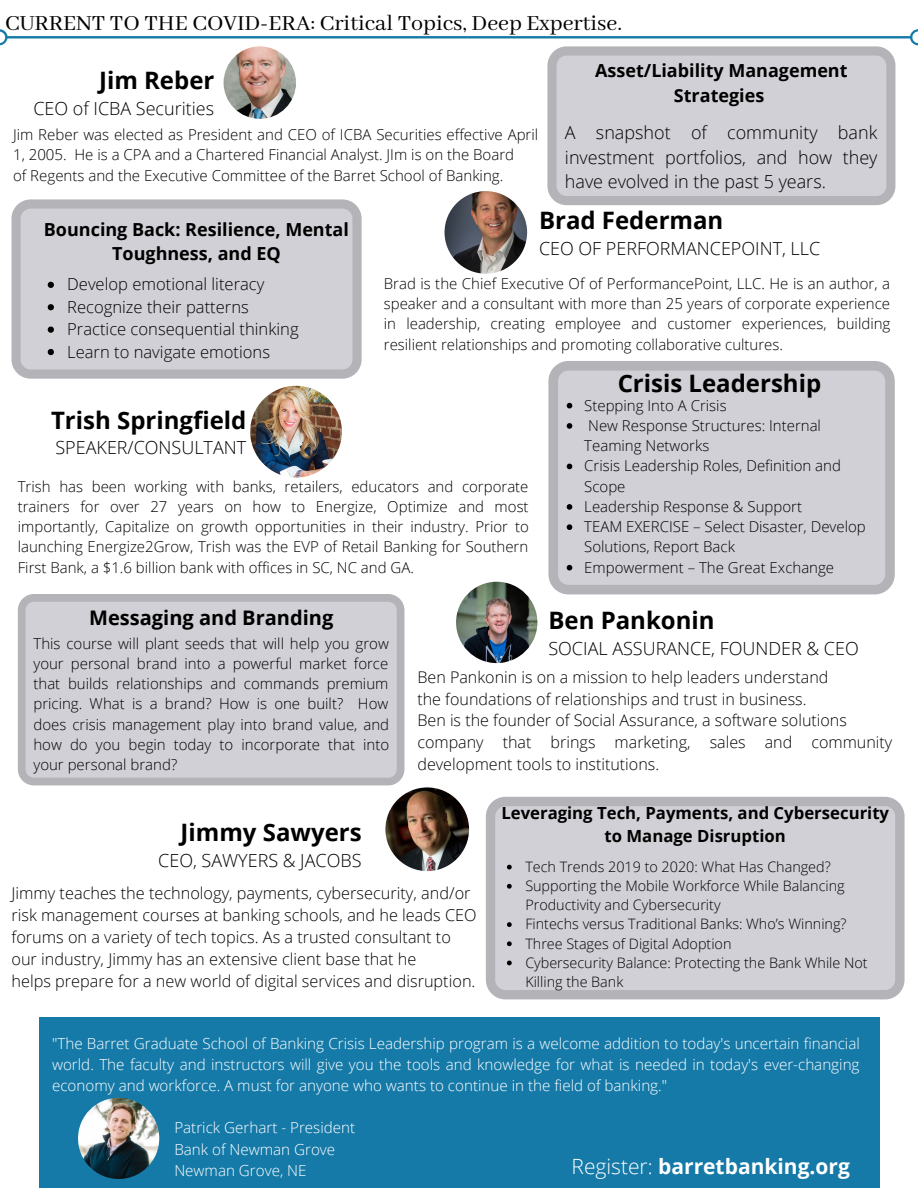
<style>
.page{position:relative;width:918px;height:1188px;background:#fff}
.page>*{position:absolute;margin:0;border:0;box-sizing:border-box;transform-origin:0 0}
.t1{font:700 24px "Open Sans";color:#000}
.t2{font:24px "Abhaya Libre";color:#000}
.t3{font:700 21px "Open Sans";color:#fff}
.t4{font:700 20.1px "Open Sans";color:#000}
.t5{font:300 18px/24.8px "Open Sans";color:#000;text-align:justify}
.t6{font:700 18px/24.8px "Open Sans";color:#000;text-align:center}
.t7{font:700 16.8px/22.8px "Open Sans";color:#000;text-align:center}
.t8{font:300 16.65px/22.4px "Open Sans";color:#000}
.t9{font:300 16.35px/22px "Open Sans";color:#000}
.t10{font:300 16.05px/21.8px "Open Sans";color:#000}
.t11{font:300 15.15px/21.1px "Open Sans";color:#fff;text-align:justify}
.t12{font:300 15px/20.2px "Open Sans";color:#000;text-align:justify}
.t13{font:300 14.4px/19.2px "Open Sans";color:#000}
.s1{font-weight:300}
</style>
<div class="page">
<div style="left:39px;top:1017px;width:840px;height:171px;background:#157aa8"></div>
<img style="left:78px;top:1098px;width:81px;height:81px;border-radius:50%">
<img style="left:224px;top:46px;width:72px;height:73px;border-radius:50%">
<svg style="left:547px;top:46px;width:348px;height:159px;background:#ccccd1"></svg>
<svg style="left:11px;top:199px;width:351px;height:180px;background:#cdccd2"></svg>
<svg style="left:48px;top:282px;width:6px;height:6px"></svg>
<svg style="left:48px;top:304px;width:6px;height:6px"></svg>
<svg style="left:48px;top:327px;width:6px;height:6px"></svg>
<svg style="left:48px;top:349px;width:6px;height:6px"></svg>
<img style="left:445px;top:191px;width:82px;height:83px;border-radius:50%">
<img style="left:250px;top:386px;width:92px;height:91px;border-radius:50%">
<svg style="left:548px;top:361px;width:347px;height:233px;background:#cdccd2"></svg>
<svg style="left:567px;top:403px;width:5px;height:5px"></svg>
<svg style="left:567px;top:423px;width:5px;height:6px"></svg>
<svg style="left:567px;top:464px;width:5px;height:5px"></svg>
<svg style="left:567px;top:504px;width:5px;height:6px"></svg>
<svg style="left:567px;top:524px;width:5px;height:6px"></svg>
<svg style="left:567px;top:565px;width:5px;height:5px"></svg>
<svg style="left:0;top:29px;width:918px;height:16px"></svg>
<svg style="left:18px;top:594px;width:386px;height:191px;background:#cdccd2"></svg>
<img style="left:456px;top:582px;width:81px;height:81px;border-radius:50%">
<img style="left:385px;top:787px;width:84px;height:84px;border-radius:50%">
<svg style="left:486px;top:797px;width:419px;height:202px;background:#cdccd2"></svg>
<svg style="left:507px;top:865px;width:5px;height:4px"></svg>
<svg style="left:507px;top:884px;width:5px;height:5px"></svg>
<svg style="left:507px;top:922px;width:5px;height:5px"></svg>
<svg style="left:507px;top:941px;width:5px;height:5px"></svg>
<svg style="left:507px;top:961px;width:5px;height:4px"></svg>
<h1 class="t2" style="left:5px;top:10px;width:618px">CURRENT TO THE COVID-ERA: Critical Topics, Deep Expertise.</h1>
<h1 class="t1" style="left:99px;top:64px;width:117px">Jim Reber</h1>
<p class="t5" style="left:33px;top:96px;width:182px">CEO of ICBA Securities</p>
<p class="t12" style="left:13px;top:124px;width:527px;text-align:left">Jim Reber was elected as President and CEO of ICBA Securities effective April<br>1, 2005. He is a CPA and a Chartered Financial Analyst. JIm is on the Board<br>of Regents and the Executive Committee of the Barret School of Banking.</p>
<p class="t6" style="left:595px;top:58px;width:254px">Asset/Liability Management<br>Strategies</p>
<p class="t5" style="left:565px;top:119px;width:314px">A snapshot of community bank investment portfolios, and how they have evolved in the past 5 years.</p>
<p class="t6" style="left:44px;top:216px;width:307px">Bouncing Back: Resilience, Mental<br>Toughness, and EQ</p>
<p class="t8" style="left:67px;top:273px;width:233px">Develop emotional literacy<br>Recognize their patterns<br>Practice consequential thinking<br>Learn to navigate emotions</p>
<h1 class="t1" style="left:539px;top:204px;width:186px">Brad Federman</h1>
<p class="t5" style="left:539px;top:236px;width:283px">CEO OF PERFORMANCEPOINT, LLC</p>
<p class="t12" style="left:384px;top:273px;width:508px">Brad is the Chief Executive Of of PerformancePoint, LLC. He is an author, a speaker and a consultant with more than 25 years of corporate experience in leadership, creating employee and customer experiences, building resilient relationships and promoting collaborative cultures.</p>
<h1 class="t1" style="left:51px;top:403px;width:197px">Trish Springfield</h1>
<p class="t5" style="left:56px;top:435px;width:192px">SPEAKER/CONSULTANT</p>
<p class="t12" style="left:18px;top:476px;width:513px">Trish has been working with banks, retailers, educators and corporate trainers for over 27 years on how to Energize, Optimize and most importantly, Capitalize on growth opportunities in their industry. Prior to launching Energize2Grow, Trish was the EVP of Retail Banking for Southern First Bank, a $1.6 billion bank with offices in SC, NC and GA.</p>
<h1 class="t1" style="left:618px;top:367px;width:205px">Crisis Leadership</h1>
<p class="t12" style="left:584px;top:395px;width:283px;text-align:left">Stepping Into A Crisis<br>New Response Structures: Internal<br>Teaming Networks<br>Crisis Leadership Roles, Definition and<br>Scope<br>Leadership Response &amp; Support<br>TEAM EXERCISE – Select Disaster, Develop<br>Solutions, Report Back<br>Empowerment – The Great Exchange</p>
<h3 class="t4" style="left:89px;top:604px;width:246px">Messaging and Branding</h3>
<p class="t12" style="left:33px;top:633px;width:357px">This course will plant seeds that will help you grow your personal brand into a powerful market force that builds relationships and commands premium pricing. What is a brand? How is one built? How does crisis management play into brand value, and how do you begin today to incorporate that into your personal brand?</p>
<h1 class="t1" style="left:548px;top:604px;width:168px">Ben Pankonin</h1>
<p class="t5" style="left:548px;top:636px;width:312px">SOCIAL ASSURANCE, FOUNDER &amp; CEO</p>
<p class="t10" style="left:417px;top:666px;width:476px">Ben Pankonin is on a mission to help leaders understand<br>the foundations of relationships and trust in business.<br>Ben is the founder of Social Assurance, a software solutions company that brings marketing, sales and community development tools to institutions.</p>
<h1 class="t1" style="left:181px;top:816px;width:183px">Jimmy Sawyers</h1>
<p class="t5" style="left:158px;top:848px;width:205px">CEO, SAWYERS &amp; JACOBS</p>
<p class="t9" style="left:11px;top:882px;width:467px">Jimmy teaches the technology, payments, cybersecurity, and/or risk management courses at banking schools, and he leads CEO forums on a variety of tech topics. As a trusted consultant to our industry, Jimmy has an extensive client base that he<br>helps prepare for a new world of digital services and disruption.</p>
<p class="t7" style="left:501px;top:801px;width:389px">Leveraging Tech, Payments, and Cybersecurity to Manage Disruption</p>
<p class="t13" style="left:525px;top:857px;width:344px">Tech Trends 2019 to 2020: What Has Changed?<br>Supporting the Mobile Workforce While Balancing Productivity and Cybersecurity<br>Fintechs versus Traditional Banks: Who’s Winning?<br>Three Stages of Digital Adoption<br>Cybersecurity Balance: Protecting the Bank While Not Killing the Bank</p>
<p class="t11" style="left:52px;top:1032px;width:809px">"The Barret Graduate School of Banking Crisis Leadership program is a welcome addition to today's uncertain financial world. The faculty and instructors will give you the tools and knowledge for what is needed in today's ever-changing economy and workforce. A must for anyone who wants to continue in the field of banking."</p>
<p class="t11" style="left:174px;top:1117px;width:182px;text-align:left">Patrick Gerhart - President<br>Bank of Newman Grove<br>Newman Grove, NE</p>
<h2 class="t3" style="left:572px;top:1152px;width:280px"><span class="s1">Register:</span> barretbanking.org</h2>
</div>
